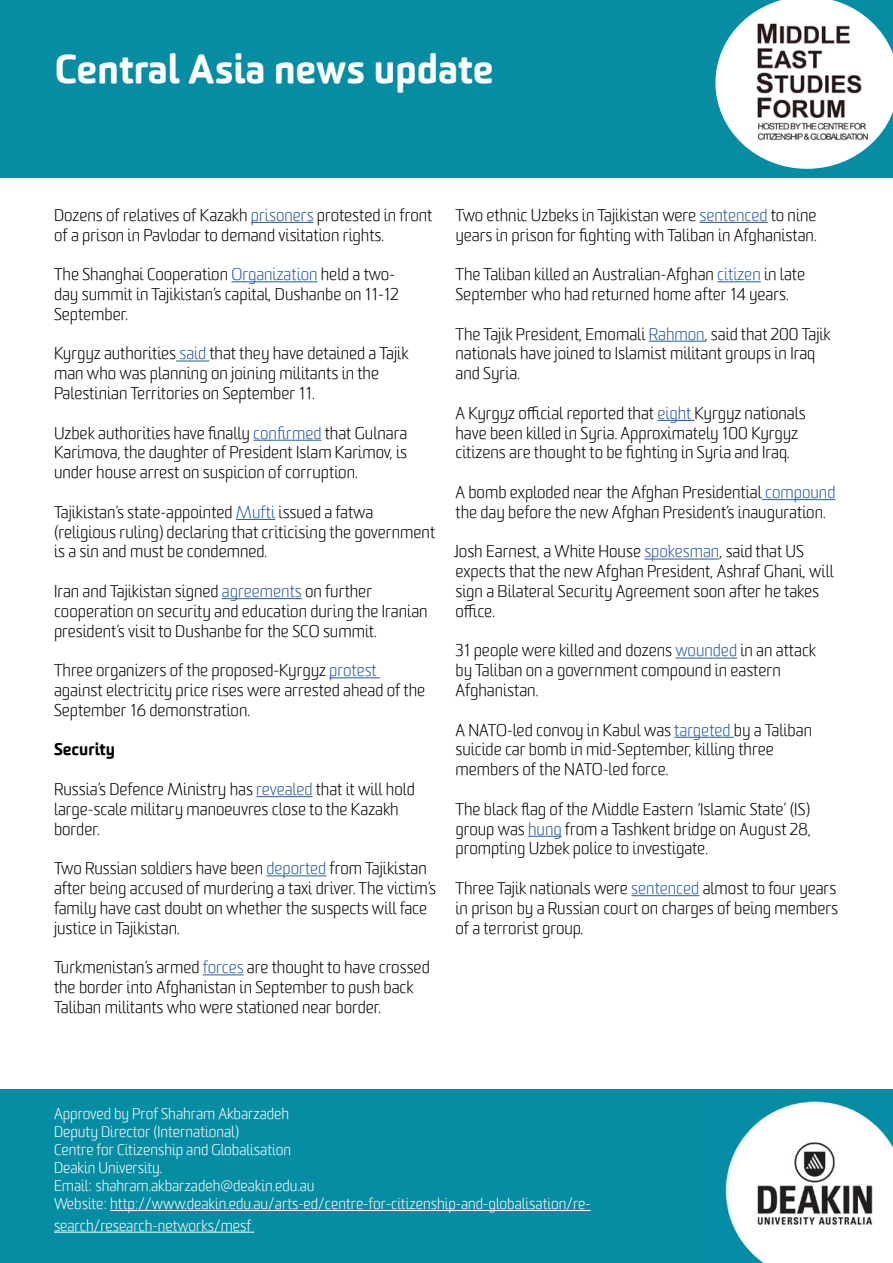
<style>
.page{position:relative;width:893px;height:1263px;background:#068da3}
.page>*{position:absolute;margin:0;border:0;box-sizing:border-box;transform-origin:0 0}
.t1{font:900 39px "Worldly";color:#fff}
.t2{font:300 16.5px/19.8px "Worldly";color:#000}
.t3{font:900 16.5px "Worldly";color:#000}
.t4{font:300 15px/18px "Worldly";color:#fff}
.s1{color:#275b9b}
</style>
<div class="page">
<div style="left:0;top:179px;width:893px;height:910px;background:#fff"></div>
<img style="left:725px;top:1101px;width:168px;height:162px">
<hr style="left:110px;top:1210px;width:481px;height:1px;background:#fff">
<hr style="left:54px;top:1232px;width:200px;height:1px;background:#fff">
<svg style="left:715px;top:0;width:178px;height:169px"></svg>
<img style="left:751px;top:20px;width:118px;height:123px">
<hr style="left:251px;top:222px;width:63px;height:1px;background:#275b9b">
<hr style="left:231px;top:281px;width:87px;height:1px;background:#275b9b">
<hr style="left:176px;top:361px;width:33px;height:1px;background:#275b9b">
<hr style="left:253px;top:440px;width:69px;height:1px;background:#275b9b">
<hr style="left:236px;top:519px;width:39px;height:1px;background:#275b9b">
<hr style="left:222px;top:598px;width:80px;height:1px;background:#275b9b">
<hr style="left:329px;top:677px;width:51px;height:1px;background:#275b9b">
<hr style="left:256px;top:796px;width:57px;height:1px;background:#275b9b">
<hr style="left:266px;top:875px;width:60px;height:1px;background:#275b9b">
<hr style="left:203px;top:974px;width:41px;height:1px;background:#275b9b">
<hr style="left:700px;top:222px;width:68px;height:1px;background:#275b9b">
<hr style="left:717px;top:281px;width:44px;height:1px;background:#275b9b">
<hr style="left:649px;top:341px;width:56px;height:1px;background:#275b9b">
<hr style="left:657px;top:420px;width:38px;height:1px;background:#275b9b">
<hr style="left:762px;top:499px;width:73px;height:1px;background:#275b9b">
<hr style="left:644px;top:559px;width:75px;height:1px;background:#275b9b">
<hr style="left:675px;top:658px;width:62px;height:1px;background:#275b9b">
<hr style="left:674px;top:737px;width:60px;height:1px;background:#275b9b">
<hr style="left:528px;top:836px;width:34px;height:1px;background:#275b9b">
<hr style="left:631px;top:895px;width:68px;height:1px;background:#275b9b">
<h1 class="t1" style="left:55px;top:44px;width:441px">Central Asia news update</h1>
<p class="t2" style="left:54px;top:205px;width:380px">Dozens of relatives of Kazakh <span class="s1">prisoners</span> protested in front of a prison in Pavlodar to demand visitation rights.</p>
<p class="t2" style="left:54px;top:265px;width:346px">The Shanghai Cooperation <span class="s1">Organization</span> held a two&shy;day summit in Tajikistan’s capital, Dushanbe on 11-12<br>September.</p>
<p class="t2" style="left:54px;top:344px;width:356px">Kyrgyz authorities <span class="s1">said</span> that they have detained a Tajik man who was planning on joining militants in the<br>Palestinian Territories on September 11.</p>
<p class="t2" style="left:54px;top:423px;width:355px;text-align:justify">Uzbek authorities have finally <span class="s1">confirmed</span> that Gulnara Karimova, the daughter of President Islam Karimov, is under house arrest on suspicion of corruption.</p>
<p class="t2" style="left:54px;top:502px;width:383px">Tajikistan’s state-appointed <span class="s1">Mufti</span> issued a fatwa (religious ruling) declaring that criticising the government is a sin and must be condemned.</p>
<p class="t2" style="left:54px;top:582px;width:375px">Iran and Tajikistan signed <span class="s1">agreements</span> on further cooperation on security and education during the Iranian president’s visit to Dushanbe for the SCO summit.</p>
<p class="t2" style="left:54px;top:661px;width:373px">Three organizers of the proposed-Kyrgyz <span class="s1">protest </span>against electricity price rises were arrested ahead of the<br>September 16 demonstration.</p>
<p class="t3" style="left:54px;top:739px;width:62px">Security</p>
<p class="t2" style="left:54px;top:780px;width:362px">Russia’s Defence Ministry has <span class="s1">revealed</span> that it will hold large-scale military manoeuvres close to the Kazakh border.</p>
<p class="t2" style="left:54px;top:859px;width:384px">Two Russian soldiers have been <span class="s1">deported</span> from Tajikistan after being accused of murdering a taxi driver. The victim’s family have cast doubt on whether the suspects will face justice in Tajikistan.</p>
<p class="t2" style="left:54px;top:958px;width:377px">Turkmenistan’s armed <span class="s1">forces</span> are thought to have crossed the border into Afghanistan in September to push back<br>Taliban militants who were stationed near border.</p>
<p class="t2" style="left:455px;top:205px;width:363px">Two ethnic Uzbeks in Tajikistan were <span class="s1">sentenced</span> to nine years in prison for fighting with Taliban in Afghanistan.</p>
<p class="t2" style="left:455px;top:265px;width:351px">The Taliban killed an Australian-Afghan <span class="s1">citizen</span> in late<br>September who had returned home after 14 years.</p>
<p class="t2" style="left:455px;top:324px;width:377px">The Tajik President, Emomali <span class="s1">Rahmon</span>, said that 200 Tajik nationals have joined to Islamist militant groups in Iraq and Syria.</p>
<p class="t2" style="left:455px;top:403px;width:352px">A Kyrgyz official reported that <span class="s1">eight</span> Kyrgyz nationals have been killed in Syria. Approximately 100 Kyrgyz citizens are thought to be fighting in Syria and Iraq.</p>
<p class="t2" style="left:455px;top:483px;width:381px">A bomb exploded near the Afghan Presidential <span class="s1">compound </span>the day before the new Afghan President’s inauguration.</p>
<p class="t2" style="left:455px;top:542px;width:380px">Josh Earnest, a White House <span class="s1">spokesman</span>, said that US expects that the new Afghan President, Ashraf Ghani, will sign a Bilateral Security Agreement soon after he takes office.</p>
<p class="t2" style="left:455px;top:641px;width:362px">31 people were killed and dozens <span class="s1">wounded</span> in an attack by Taliban on a government compound in eastern<br>Afghanistan.</p>
<p class="t2" style="left:455px;top:720px;width:358px">A NATO-led convoy in Kabul was <span class="s1">targeted</span> by a Taliban suicide car bomb in mid-September, killing three members of the NATO-led force.</p>
<p class="t2" style="left:455px;top:799px;width:357px;text-align:justify">The black flag of the Middle Eastern ‘Islamic State’ (IS) group was <span class="s1">hung</span> from a Tashkent bridge on August 28, prompting Uzbek police to investigate.</p>
<p class="t2" style="left:455px;top:879px;width:384px;text-align:justify">Three Tajik nationals were <span class="s1">sentenced</span> almost to four years in prison by a Russian court on charges of being members of a terrorist group.</p>
<p class="t4" style="left:54px;top:1105px;width:538px">Approved by Prof Shahram Akbarzadeh<br>Deputy Director (International)<br>Centre for Citizenship and Globalisation<br>Deakin University.<br>Email: shahram.akbarzadeh@deakin.edu.au<br>Website: http://www.deakin.edu.au/arts-ed/centre-for-citizenship-and-globalisation/re-</p>
<p class="t4" style="left:54px;top:1217px;width:199px">search/research-networks/mesf</p>
</div>
